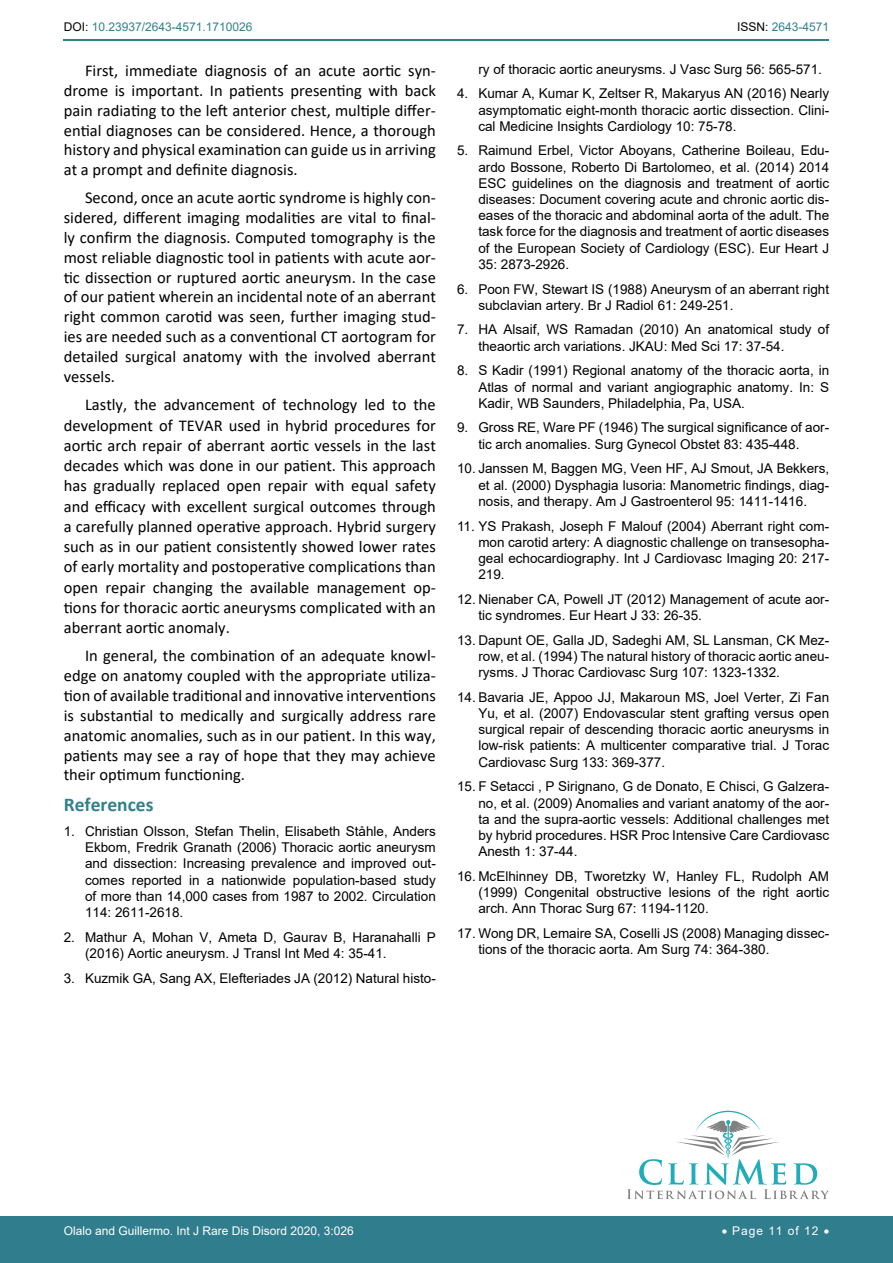
<style>
.page{position:relative;width:893px;height:1263px;background:#fff}
.page>*{position:absolute;margin:0;border:0;box-sizing:border-box;transform-origin:0 0}
.t1{font:700 19.5px "Calibri";color:#30808d}
.t2{font:16.5px/19.8px "Calibri";color:#000;text-align:justify}
.t3{font:13.5px/16.2px "Arial";color:#000;text-align:justify}
.t4{font:12px "Arial";color:#fff}
.t5{font:12px "Arial";color:#30808d}
.t6{font:12px "Arial";letter-spacing:.08em;color:#fff}
.s1{color:#000}
</style>
<div class="page">
<div style="left:0;top:1217px;width:893px;height:46px;background:#307d8d"></div>
<hr style="left:64px;top:40px;width:765px;height:1px;background:#30808d">
<svg style="left:627px;top:1111px;width:202px;height:88px"></svg>
<p class="t5" style="left:64px;top:19px;width:190px"><span class="s1">DOI:</span> 10.23937/2643-4571.1710026</p>
<p class="t5" style="left:737px;top:19px;width:94px"><span class="s1">ISSN:</span> 2643-4571</p>
<p class="t2" style="left:64px;top:60px;width:374px;text-indent:21px">First, immediate diagnosis of an acute aortic syn&shy;drome is important. In patients presenting with back pain radiating to the left anterior chest, multiple differ&shy;ential diagnoses can be considered. Hence, a thorough history and physical examination can guide us in arriving at a prompt and definite diagnosis.</p>
<p class="t2" style="left:64px;top:188px;width:374px;text-indent:21px">Second, once an acute aortic syndrome is highly con&shy;sidered, different imaging modalities are vital to final&shy;ly confirm the diagnosis. Computed tomography is the most reliable diagnostic tool in patients with acute aor&shy;tic dissection or ruptured aortic aneurysm. In the case of our patient wherein an incidental note of an aberrant right common carotid was seen, further imaging stud&shy;ies are needed such as a conventional CT aortogram for detailed surgical anatomy with the involved aberrant vessels.</p>
<p class="t2" style="left:64px;top:394px;width:374px;line-height:20.2px;text-indent:21px">Lastly, the advancement of technology led to the development of TEVAR used in hybrid procedures for aortic arch repair of aberrant aortic vessels in the last decades which was done in our patient. This approach has gradually replaced open repair with equal safety and efficacy with excellent surgical outcomes through a carefully planned operative approach. Hybrid surgery such as in our patient consistently showed lower rates of early mortality and postoperative complications than open repair changing the available management op&shy;tions for thoracic aortic aneurysms complicated with an aberrant aortic anomaly.</p>
<p class="t2" style="left:64px;top:646px;width:374px;text-indent:21px">In general, the combination of an adequate knowl&shy;edge on anatomy coupled with the appropriate utiliza&shy;tion of available traditional and innovative interventions is substantial to medically and surgically address rare anatomic anomalies, such as in our patient. In this way, patients may see a ray of hope that they may achieve their optimum functioning.</p>
<h1 class="t1" style="left:64px;top:791px;width:91px">References</h1>
<p class="t3" style="left:85px;top:823px;width:352px;text-indent:-21px">1. Christian Olsson, Stefan Thelin, Elisabeth Ståhle, Anders Ekbom, Fredrik Granath (2006) Thoracic aortic aneurysm and dissection: Increasing prevalence and improved out&shy;comes reported in a nationwide population-based study of more than 14,000 cases from 1987 to 2002. Circulation 114: 2611-2618.</p>
<p class="t3" style="left:85px;top:929px;width:352px;text-indent:-21px">2. Mathur A, Mohan V, Ameta D, Gaurav B, Haranahalli P (2016) Aortic aneurysm. J Transl Int Med 4: 35-41.</p>
<p class="t3" style="left:64px;top:970px;width:374px">3. Kuzmik GA, Sang AX, Elefteriades JA (2012) Natural histo-</p>
<p class="t3" style="left:478px;top:61px;width:345px">ry of thoracic aortic aneurysms. J Vasc Surg 56: 565-571.</p>
<p class="t3" style="left:478px;top:85px;width:352px;text-indent:-21px">4. Kumar A, Kumar K, Zeltser R, Makaryus AN (2016) Nearly asymptomatic eight-month thoracic aortic dissection. Clini&shy;cal Medicine Insights Cardiology 10: 75-78.</p>
<p class="t3" style="left:478px;top:142px;width:352px;text-indent:-21px">5. Raimund Erbel, Victor Aboyans, Catherine Boileau, Edu&shy;ardo Bossone, Roberto Di Bartolomeo, et al. (2014) 2014<br>ESC guidelines on the diagnosis and treatment of aortic diseases: Document covering acute and chronic aortic dis&shy;eases of the thoracic and abdominal aorta of the adult. The task force for the diagnosis and treatment of aortic diseases of the European Society of Cardiology (ESC). Eur Heart J 35: 2873-2926.</p>
<p class="t3" style="left:478px;top:281px;width:352px;text-indent:-21px">6. Poon FW, Stewart IS (1988) Aneurysm of an aberrant right subclavian artery. Br J Radiol 61: 249-251.</p>
<p class="t3" style="left:478px;top:322px;width:352px;text-indent:-21px">7. HA Alsaif, WS Ramadan (2010) An anatomical study of theaortic arch variations. JKAU: Med Sci 17: 37-54.</p>
<p class="t3" style="left:478px;top:362px;width:352px;text-indent:-21px">8. S Kadir (1991) Regional anatomy of the thoracic aorta, in Atlas of normal and variant angiographic anatomy. In: S Kadir, WB Saunders, Philadelphia, Pa, USA.</p>
<p class="t3" style="left:478px;top:420px;width:352px;text-indent:-21px">9. Gross RE, Ware PF (1946) The surgical significance of aor&shy;tic arch anomalies. Surg Gynecol Obstet 83: 435-448.</p>
<p class="t3" style="left:478px;top:460px;width:352px;text-indent:-21px">10. Janssen M, Baggen MG, Veen HF, AJ Smout, JA Bekkers, et al. (2000) Dysphagia lusoria: Manometric findings, diag&shy;nosis, and therapy. Am J Gastroenterol 95: 1411-1416.</p>
<p class="t3" style="left:478px;top:518px;width:352px;text-indent:-21px">11. YS Prakash, Joseph F Malouf (2004) Aberrant right com&shy;mon carotid artery: A diagnostic challenge on transesopha&shy;geal echocardiography. Int J Cardiovasc Imaging 20: 217- 219.</p>
<p class="t3" style="left:478px;top:591px;width:352px;text-indent:-21px">12. Nienaber CA, Powell JT (2012) Management of acute aor&shy;tic syndromes. Eur Heart J 33: 26-35.</p>
<p class="t3" style="left:478px;top:632px;width:352px;text-indent:-21px">13. Dapunt OE, Galla JD, Sadeghi AM, SL Lansman, CK Mez&shy;row, et al. (1994) The natural history of thoracic aortic aneu&shy;rysms. J Thorac Cardiovasc Surg 107: 1323-1332.</p>
<p class="t3" style="left:478px;top:689px;width:352px;text-indent:-21px">14. Bavaria JE, Appoo JJ, Makaroun MS, Joel Verter, Zi Fan Yu, et al. (2007) Endovascular stent grafting versus open surgical repair of descending thoracic aortic aneurysms in low-risk patients: A multicenter comparative trial. J Torac Cardiovasc Surg 133: 369-377.</p>
<p class="t3" style="left:478px;top:778px;width:352px;text-indent:-21px">15. F Setacci , P Sirignano, G de Donato, E Chisci, G Galzera&shy;no, et al. (2009) Anomalies and variant anatomy of the aor&shy;ta and the supra-aortic vessels: Additional challenges met by hybrid procedures. HSR Proc Intensive Care Cardiovasc Anesth 1: 37-44.</p>
<p class="t3" style="left:478px;top:868px;width:352px;text-indent:-21px">16. McElhinney DB, Tworetzky W, Hanley FL, Rudolph AM (1999) Congenital obstructive lesions of the right aortic arch. Ann Thorac Surg 67: 1194-1120.</p>
<p class="t3" style="left:478px;top:925px;width:352px;text-indent:-21px">17. Wong DR, Lemaire SA, Coselli JS (2008) Managing dissec&shy;tions of the thoracic aorta. Am Surg 74: 364-380.</p>
<p class="t4" style="left:64px;top:1223px;width:292px">Olalo and Guillermo. Int J Rare Dis Disord 2020, 3:026</p>
<p class="t6" style="left:722px;top:1223px;width:109px">• Page 11 of 12 •</p>
</div>
